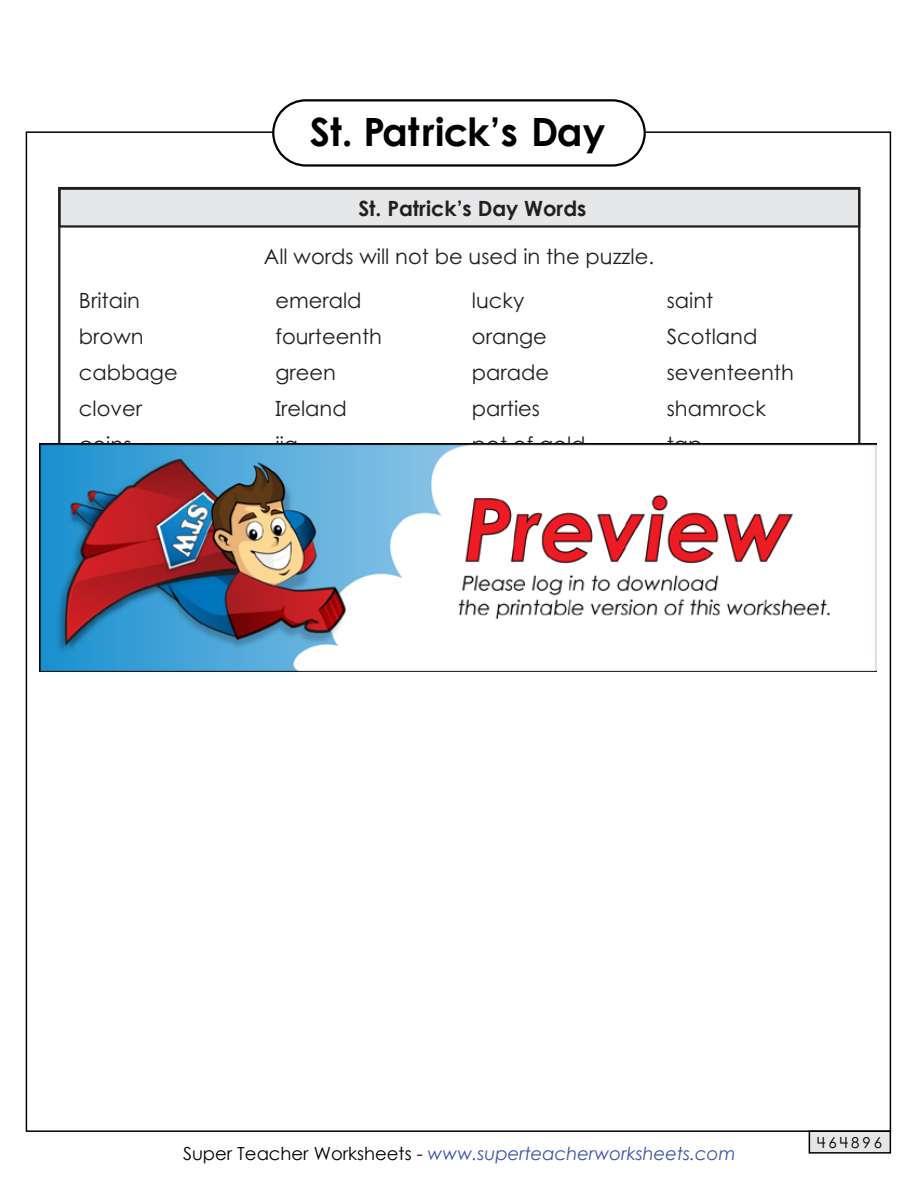
<style>
.page{position:relative;width:918px;height:1188px;background:#fff}
.page>*{position:absolute;margin:0;border:0;box-sizing:border-box;transform-origin:0 0}
.t1{font:700 39px "Century Gothic 2";color:#010101}
.t2{font:21px/36px "Century STW4";color:#231f20}
.t3{font:21px "Century STW3";color:#231f20}
.t4{font:700 21px "Century STW4";color:#231f20}
.t5{font:italic 18px "Century Gothic 2";color:#3a53a4}
.t6{font:15px "Century STW4";letter-spacing:.2em;color:#010101}
.s1{font-style:normal;color:#010101}
</style>
<div class="page">
<div style="left:58px;top:188px;width:802px;height:40px;background:#e6e7e8;border:2px solid #231f20"></div>
<div style="left:809px;top:1130px;width:82px;height:24px;background:#e6e6e6;border:2px solid #010101"></div>
<div style="left:272px;top:99px;width:374px;height:68px;border:2px solid #010101;border-radius:33px"></div>
<img style="left:39px;top:443px;width:838px;height:229px">
<p class="t2" style="left:79px;top:282px;width:100px">Britain brown cabbage clover coins</p>
<h1 class="t1" style="left:310px;top:102px;width:297px">St. Patrick’s Day</h1>
<p class="t4" style="left:358px;top:192px;width:230px">St. Patrick’s Day Words</p>
<p class="t3" style="left:264px;top:242px;width:392px">All words will not be used in the puzzle.</p>
<p class="t2" style="left:275px;top:282px;width:108px">emerald fourteenth green<br>Ireland<br>jig</p>
<p class="t2" style="left:472px;top:282px;width:115px">lucky orange parade parties<br>pot of gold</p>
<p class="t2" style="left:667px;top:282px;width:129px">saint<br>Scotland seventeenth shamrock tap</p>
<p class="t5" style="left:183px;top:1141px;width:554px"><span class="s1">Super Teacher Worksheets -</span> www.superteacherworksheets.com</p>
<p class="t6" style="left:817px;top:1132px;width:66px">464896</p>
</div>
